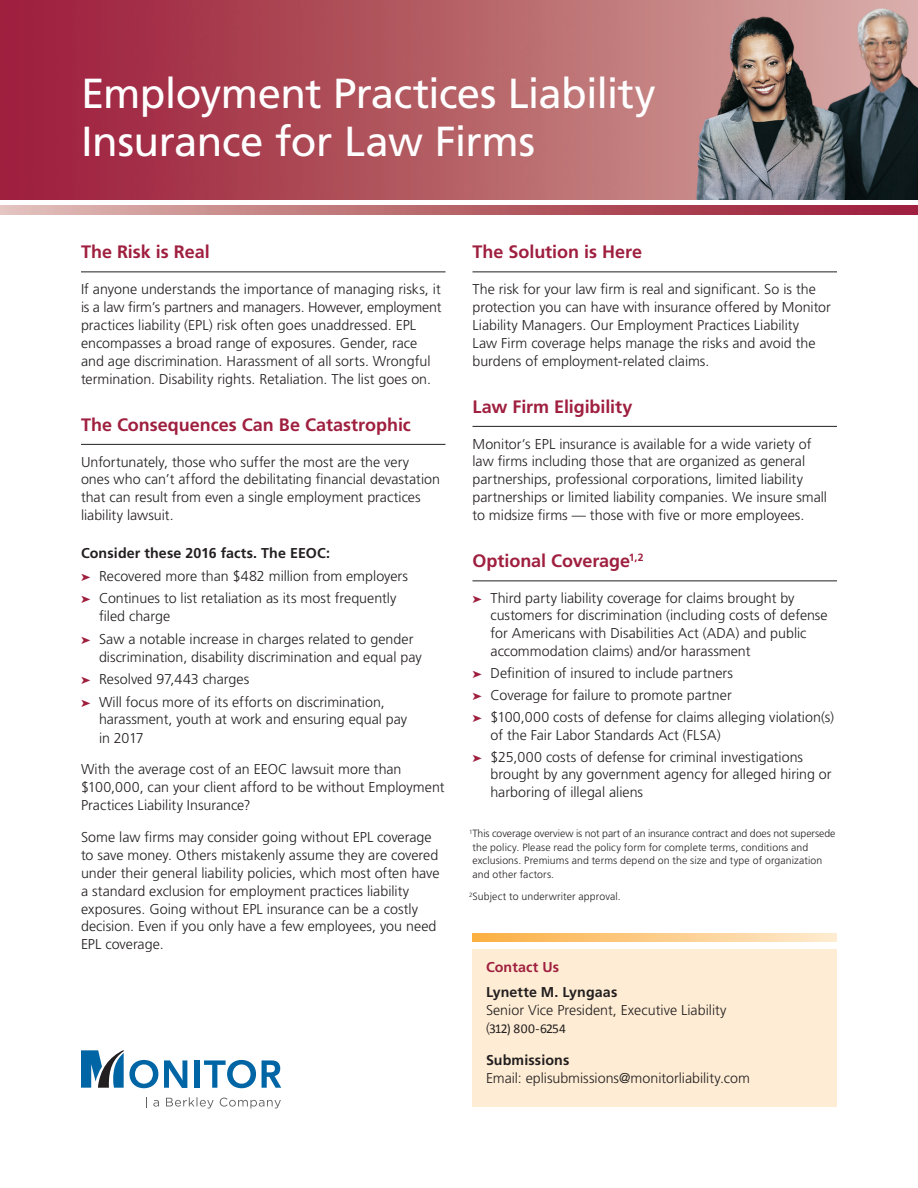
<style>
.page{position:relative;width:918px;height:1188px;background:#fff}
.page>*{position:absolute;margin:0;border:0;box-sizing:border-box;transform-origin:0 0}
.Head_A{font:42px/48px "Frutiger LT Std";letter-spacing:-.015em;color:#fff}
.Head_B{font:700 18px "Frutiger LT Std";color:#9f1f3f}
.Text_first_paragraph{font:300 14.25px/18px "Frutiger LT Std";color:#231f20}
.Bullet_text{font:300 14.25px/17.7px "Frutiger LT Std";color:#231f20}
.Text{font:300 14.25px/18px "Frutiger LT Std";color:#231f20}
.Head_A-2{font:300 14.25px/18px "Frutiger LT Std";color:#231f20}
.Text_less_space{font:300 14.25px/17.7px "Frutiger LT Std";color:#231f20}
.Head_C{font:700 14.25px "Frutiger LT Std";letter-spacing:.01em;color:#231f20}
.Text-2{font:700 14.25px/24.8px "Frutiger LT Std";letter-spacing:.005em;color:#231f20}
.Text-3{font:13.5px "Calibri";letter-spacing:-.07em;color:#231f20}
.Footnote{font:300 10.5px/13.5px "Frutiger LT Std";letter-spacing:.01em;color:#231f20}
.s1{color:#9f1f3f}
.s2{font-family:"Frutiger LT Std";font-weight:300;font-size:14.25px}
.s3{font-weight:700}
</style>
<div class="page">
<hr style="left:472px;top:272px;width:365px;height:1px;background:#231f20">
<hr style="left:472px;top:426px;width:365px;height:1px;background:#231f20">
<hr style="left:472px;top:580px;width:365px;height:1px;background:#231f20">
<hr style="left:81px;top:272px;width:365px;height:1px;background:#231f20">
<hr style="left:81px;top:444px;width:365px;height:1px;background:#231f20">
<img style="left:0;top:0;width:918px;height:200px">
<svg style="left:0;top:206px;width:918px;height:8px;background:#ba676f"></svg>
<svg style="left:164px;top:1060px;width:23px;height:28px"></svg>
<div style="left:195px;top:1060px;width:5px;height:28px;background:#0065a4"></div>
<svg style="left:204px;top:1060px;width:52px;height:28px"></svg>
<svg style="left:262px;top:1060px;width:19px;height:28px"></svg>
<svg style="left:81px;top:1050px;width:77px;height:38px"></svg>
<svg style="left:153px;top:1097px;width:128px;height:12px"></svg>
<div style="left:472px;top:950px;width:365px;height:157px;background:#feedd4"></div>
<svg style="left:472px;top:933px;width:365px;height:9px;background:#fdcc88"></svg>
<p class="Head_A" style="left:81px;top:70px;width:576px">Employment Practices Liability<br>Insurance for Law Firms</p>
<p class="Head_B" style="left:81px;top:241px;width:130px">The Risk is Real</p>
<p class="Text_first_paragraph" style="left:81px;top:280px;width:362px">If anyone understands the importance of managing risks, it is a law firm’s partners and managers. However, employment practices liability (EPL) risk often goes unaddressed. EPL encompasses a broad range of exposures. Gender, race and age discrimination. Harassment of all sorts. Wrongful termination. Disability rights. Retaliation. The list goes on.</p>
<p class="Head_B" style="left:81px;top:414px;width:331px">The Consequences Can Be Catastrophic</p>
<p class="Text_first_paragraph" style="left:81px;top:453px;width:361px">Unfortunately, those who suffer the most are the very ones who can’t afford the debilitating financial devastation that can result from even a single employment practices liability lawsuit.</p>
<p class="Head_C" style="left:81px;top:545px;width:250px">Consider these 2016 facts. The EEOC:</p>
<p class="Bullet_text" style="left:81px;top:567px;width:329px"><span class="s1">➤</span> Recovered more than $482 million from employers</p>
<p class="Bullet_text" style="left:99px;top:589px;width:299px;text-indent:-18px"><span class="s1">➤</span> Continues to list retaliation as its most frequently filed charge</p>
<p class="Bullet_text" style="left:99px;top:630px;width:324px;text-indent:-18px"><span class="s1">➤</span> Saw a notable increase in charges related to gender discrimination, disability discrimination and equal pay</p>
<p class="Bullet_text" style="left:81px;top:670px;width:170px"><span class="s1">➤</span> Resolved 97,443 charges</p>
<p class="Bullet_text" style="left:99px;top:693px;width:310px;text-indent:-18px"><span class="s1">➤</span> Will focus more of its efforts on discrimination, harassment, youth at work and ensuring equal pay in 2017</p>
<p class="Head_A-2" style="left:81px;top:760px;width:365px">With the average cost of an EEOC lawsuit more than $100,000, can your client afford to be without Employment<br>Practices Liability Insurance?</p>
<p class="Text" style="left:81px;top:828px;width:360px">Some law firms may consider going without EPL coverage to save money. Others mistakenly assume they are covered under their general liability policies, which most often have a standard exclusion for employment practices liability exposures. Going without EPL insurance can be a costly decision. Even if you only have a few employees, you need EPL coverage.</p>
<p class="Head_B" style="left:472px;top:241px;width:171px">The Solution is Here</p>
<p class="Text_first_paragraph" style="left:472px;top:280px;width:360px">The risk for your law firm is real and significant. So is the protection you can have with insurance offered by Monitor Liability Managers. Our Employment Practices Liability<br>Law Firm coverage helps manage the risks and avoid the burdens of employment-related claims.</p>
<p class="Head_B" style="left:472px;top:396px;width:161px">Law Firm Eligibility</p>
<p class="Text_first_paragraph" style="left:472px;top:435px;width:356px">Monitor’s EPL insurance is available for a wide variety of law firms including those that are organized as general partnerships, professional corporations, limited liability partnerships or limited liability companies. We insure small to midsize firms — those with five or more employees.</p>
<p class="Head_B" style="left:472px;top:550px;width:173px">Optional Coverage<sup>1,2</sup></p>
<p class="Bullet_text" style="left:490px;top:589px;width:339px;text-indent:-18px"><span class="s1">➤</span> Third party liability coverage for claims brought by customers for discrimination (including costs of defense for Americans with Disabilities Act (ADA) and public accommodation claims) and/or harassment</p>
<p class="Bullet_text" style="left:472px;top:664px;width:262px"><span class="s1">➤</span> Definition of insured to include partners</p>
<p class="Bullet_text" style="left:472px;top:686px;width:261px"><span class="s1">➤</span> Coverage for failure to promote partner</p>
<p class="Bullet_text" style="left:490px;top:708px;width:345px;text-indent:-18px"><span class="s1">➤</span> $100,000 costs of defense for claims alleging violation(s) of the Fair Labor Standards Act (FLSA)</p>
<p class="Text_less_space" style="left:490px;top:748px;width:343px;text-indent:-18px"><span class="s1">➤</span> $25,000 costs of defense for criminal investigations brought by any government agency for alleged hiring or harboring of illegal aliens</p>
<p class="Footnote" style="left:472px;top:827px;width:365px;text-indent:-3px"><sup>1</sup>This coverage overview is not part of an insurance contract and does not supersede the policy. Please read the policy form for complete terms, conditions and exclusions. Premiums and terms depend on the size and type of organization and other factors.</p>
<p class="Footnote" style="left:469px;top:890px;width:153px"><sup>2</sup>Subject to underwriter approval.</p>
<p class="Text-2" style="left:486px;top:955px;width:133px"><span class="s1">Contact Us<br></span>Lynette M. Lyngaas</p>
<p class="Text" style="left:486px;top:1001px;width:242px">Senior Vice President, Executive Liability</p>
<p class="Text-3" style="left:486px;top:1020px;width:81px"><span class="s2">(</span>312) 800-6254</p>
<p class="Text" style="left:486px;top:1051px;width:266px"><span class="s3">Submissions<br></span>Email: eplisubmissions@monitorliability.com</p>
</div>
